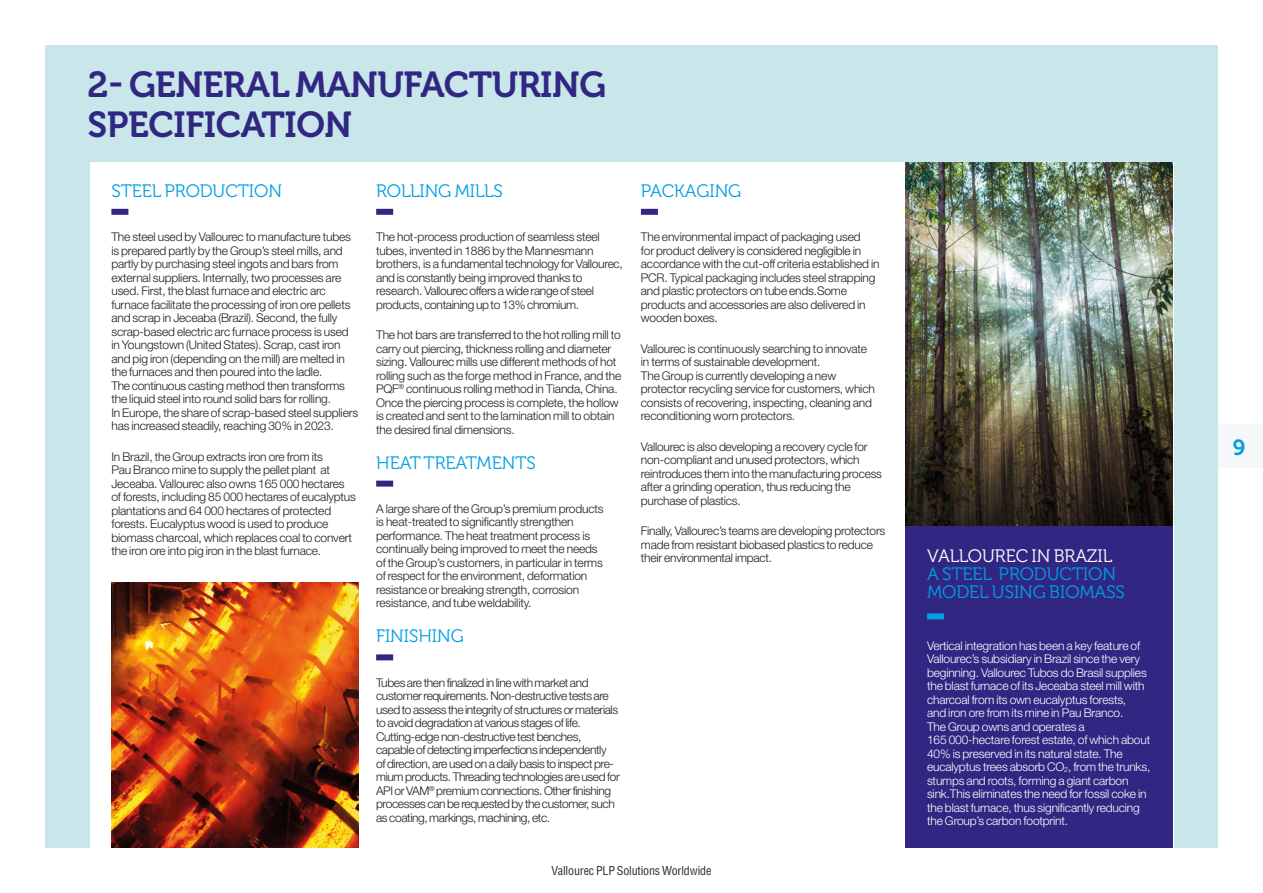
<style>
.page{position:relative;width:1263px;height:893px;background:#fff}
.page>*{position:absolute;margin:0;border:0;box-sizing:border-box;transform-origin:0 0}
.t1{font:36px/40.5px "Museo 700";letter-spacing:-.015em;color:#312783}
.t2{font:21.75px "Museo 700";color:#009fe3}
.t3{font:18px/18px "Museo 300";letter-spacing:-.005em;color:#009fe3}
.t4{font:18px "Museo 300";letter-spacing:-.005em;color:#fff}
.t5{font:300 12px/13.5px "Helvetica Neue LT Std";letter-spacing:-.015em;color:#1d1d1b}
.t6{font:300 12px/13.5px "Helvetica Neue LT Std";letter-spacing:-.015em;color:#fff}
.t7{font:300 12px/13.5px "Helvetica Neue LT Std";letter-spacing:-.035em;color:#1d1d1b}
.t8{font:condensed 12px "Helvetica LT Std";letter-spacing:-.015em;color:#2e2d2c}
</style>
<div class="page">
<div style="left:1212px;top:425px;width:51px;height:43px;background:#f5f8f8"></div>
<div style="left:45px;top:45px;width:1173px;height:803px;background:#c9e7ea"></div>
<div style="left:90px;top:162px;width:1084px;height:686px;background:#fff"></div>
<div style="left:111px;top:209px;width:17px;height:6px;background:#312783"></div>
<div style="left:376px;top:209px;width:17px;height:6px;background:#312783"></div>
<div style="left:376px;top:481px;width:17px;height:6px;background:#312783"></div>
<div style="left:376px;top:654px;width:17px;height:6px;background:#312783"></div>
<div style="left:641px;top:209px;width:17px;height:6px;background:#312783"></div>
<img style="left:906px;top:162px;width:267px;height:364px">
<div style="left:906px;top:526px;width:267px;height:322px;background:#312783"></div>
<div style="left:927px;top:613px;width:17px;height:6px;background:#009fe3"></div>
<img style="left:111px;top:582px;width:248px;height:266px">
<h1 class="t1" style="left:88px;top:65px;width:520px">2- GENERAL MANUFACTURING<br>SPECIFICATION</h1>
<h3 class="t3" style="left:111px;top:182px;width:172px">STEEL PRODUCTION</h3>
<p class="t5" style="left:111px;top:230px;width:248px">The steel used by Vallourec to manufacture tubes is prepared partly by the Group’s steel mills, and partly by purchasing steel ingots and bars from external suppliers. Internally, two processes are used. First, the blast furnace and electric arc furnace facilitate the processing of iron ore pellets and scrap in Jeceaba (Brazil). Second, the fully scrap-based electric arc furnace process is used in Youngstown (United States). Scrap, cast iron and pig iron (depending on the mill) are melted in the furnaces and then poured into the ladle.<br>The continuous casting method then transforms the liquid steel into round solid bars for rolling.<br>In Europe, the share of scrap-based steel suppliers has increased steadily, reaching 30% in 2023.</p>
<p class="t5" style="left:111px;top:449px;width:246px">In Brazil, the Group extracts iron ore from its<br>Pau Branco mine to supply the pellet plant at Jeceaba. Vallourec also owns 165 000 hectares of forests, including 85 000 hectares of eucalyptus plantations and 64 000 hectares of protected forests. Eucalyptus wood is used to produce biomass charcoal, which replaces coal to convert the iron ore into pig iron in the blast furnace.</p>
<h3 class="t3" style="left:376px;top:182px;width:128px">ROLLING MILLS</h3>
<p class="t5" style="left:376px;top:230px;width:248px">The hot-process production of seamless steel tubes, invented in 1886 by the Mannesmann brothers, is a fundamental technology for Vallourec, and is constantly being improved thanks to research. Vallourec offers a wide range of steel products, containing up to 13% chromium.</p>
<p class="t5" style="left:376px;top:328px;width:247px">The hot bars are transferred to the hot rolling mill to carry out piercing, thickness rolling and diameter sizing. Vallourec mills use different methods of hot rolling such as the forge method in France, and the PQF<sup>®</sup> continuous rolling method in Tianda, China.<br>Once the piercing process is complete, the hollow is created and sent to the lamination mill to obtain the desired final dimensions.</p>
<h3 class="t3" style="left:376px;top:454px;width:161px">HEAT TREATMENTS</h3>
<p class="t5" style="left:376px;top:502px;width:229px">A large share of the Group’s premium products is heat-treated to significantly strengthen performance. The heat treatment process is continually being improved to meet the needs of the Group’s customers, in particular in terms of respect for the environment, deformation resistance or breaking strength, corrosion resistance, and tube weldability.</p>
<h3 class="t3" style="left:376px;top:628px;width:89px">FINISHING</h3>
<p class="t7" style="left:376px;top:675px;width:245px">Tubes are then finalized in line with market and customer requirements. Non-destructive tests are used to assess the integrity of structures or materials to avoid degradation at various stages of life.<br>Cutting-edge non-destructive test benches, capable of detecting imperfections independently<br>of direction, are used on a daily basis to inspect pre&shy;mium products. Threading technologies are used for API or VAM<sup>®</sup> premium connections. Other finishing processes can be requested by the customer, such as coating, markings, machining, etc.</p>
<h3 class="t3" style="left:641px;top:182px;width:102px">PACKAGING</h3>
<p class="t5" style="left:641px;top:230px;width:240px">The environmental impact of packaging used<br>for product delivery is considered negligible in accordance with the cut-off criteria established in PCR. Typical packaging includes steel strapping and plastic protectors on tube ends.Some products and accessories are also delivered in wooden boxes.</p>
<p class="t5" style="left:641px;top:341px;width:235px">Vallourec is continuously searching to innovate in terms of sustainable development.<br>The Group is currently developing a new protector recycling service for customers, which consists of recovering, inspecting, cleaning and reconditioning worn protectors.</p>
<p class="t5" style="left:641px;top:439px;width:243px">Vallourec is also developing a recovery cycle for non-compliant and unused protectors, which reintroduces them into the manufacturing process after a grinding operation, thus reducing the purchase of plastics.</p>
<p class="t5" style="left:641px;top:524px;width:246px">Finally, Vallourec’s teams are developing protectors made from resistant biobased plastics to reduce their environmental impact.</p>
<p class="t8" style="left:552px;top:863px;width:161px">Vallourec PLP Solutions Worldwide</p>
<h3 class="t4" style="left:927px;top:546px;width:187px">VALLOUREC IN BRAZIL</h3>
<h3 class="t3" style="left:927px;top:565px;width:199px">A STEEL PRODUCTION<br>MODEL USING BIOMASS</h3>
<p class="t6" style="left:927px;top:639px;width:225px">Vertical integration has been a key feature of Vallourec’s subsidiary in Brazil since the very beginning. Vallourec Tubos do Brasil supplies the blast furnace of its Jeceaba steel mill with charcoal from its own eucalyptus forests,<br>and iron ore from its mine in Pau Branco.<br>The Group owns and operates a<br>165 000-hectare forest estate, of which about 40% is preserved in its natural state. The eucalyptus trees absorb CO<sub>2</sub>, from the trunks, stumps and roots, forming a giant carbon sink.This eliminates the need for fossil coke in the blast furnace, thus significantly reducing the Group’s carbon footprint.</p>
<h2 class="t2" style="left:1233px;top:435px;width:14px">9</h2>
</div>
